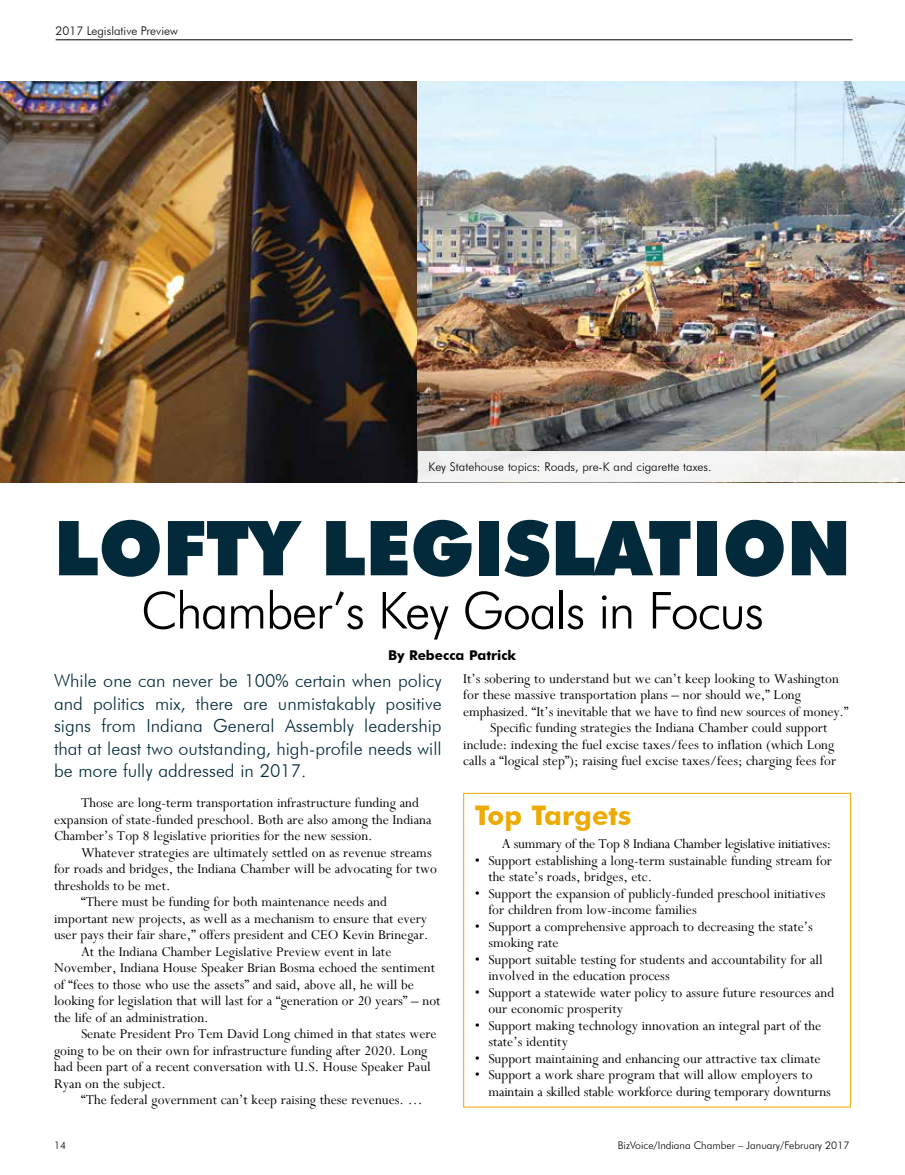
<style>
.page{position:relative;width:905px;height:1175px;background:#fff}
.page>*{position:absolute;margin:0;border:0;box-sizing:border-box;transform-origin:0 0}
.t1{font:900 75.9px "Futura BT";color:#022a3a}
.t2{font:300 51px "Futura BT";letter-spacing:-.03em;color:#000}
.t3{font:700 27px "Futura BT";color:#edaa00}
.t4{font:300 18px/22.5px "Futura BT";color:#022a3a;text-align:justify}
.t5{font:15px/16.5px "Perpetua";color:#000}
.t6{font:15px "Perpetua";letter-spacing:-.02em;color:#000}
.t7{font:700 13.5px "Futura BT";color:#000}
.t8{font:300 12px "Futura BT";color:#000}
.t9{font:300 10.5px "Futura BT";color:#000}
</style>
<div class="page">
<div style="left:463px;top:793px;width:387px;height:314px;border:1px solid #edaa00"></div>
<img style="left:0;top:81px;width:417px;height:401px">
<img style="left:417px;top:81px;width:487px;height:370px">
<hr style="left:56px;top:39px;width:796px;height:1px;background:#000">
<div style="left:417px;top:451px;width:487px;height:31px;background:#f3f3f3"></div>
<p class="t8" style="left:56px;top:24px;width:124px">2017 Legislative Preview</p>
<p class="t8" style="left:428px;top:460px;width:284px">Key Statehouse topics: Roads, pre-K and cigarette taxes.</p>
<h1 class="t1" style="left:54px;top:502px;width:798px">LOFTY LEGISLATION</h1>
<h2 class="t2" style="left:141px;top:579px;width:624px">Chamber’s Key Goals in Focus</h2>
<p class="t4" style="left:54px;top:669px;width:389px">While one can never be 100% certain when policy and politics mix, there are unmistakably positive signs from Indiana General Assembly leadership that at least two outstanding, high-profile needs will be more fully addressed in 2017.</p>
<p class="t5" style="left:54px;top:794px;width:379px;text-indent:27px">Those are long-term transportation infrastructure funding and expansion of state-funded preschool. Both are also among the Indiana<br>Chamber’s Top 8 legislative priorities for the new session.</p>
<p class="t5" style="left:81px;top:843px;width:352px">Whatever strategies are ultimately settled on as revenue streams</p>
<p class="t5" style="left:54px;top:860px;width:384px">for roads and bridges, the Indiana Chamber will be advocating for two</p>
<p class="t5" style="left:54px;top:876px;width:118px">thresholds to be met.</p>
<p class="t5" style="left:81px;top:893px;width:307px">“There must be funding for both maintenance needs and</p>
<p class="t5" style="left:54px;top:909px;width:375px">important new projects, as well as a mechanism to ensure that every</p>
<p class="t5" style="left:54px;top:926px;width:376px">user pays their fair share,” offers president and CEO Kevin Brinegar.</p>
<p class="t5" style="left:81px;top:942px;width:312px">At the Indiana Chamber Legislative Preview event in late</p>
<p class="t5" style="left:54px;top:959px;width:382px">November, Indiana House Speaker Brian Bosma echoed the sentiment</p>
<p class="t5" style="left:54px;top:975px;width:361px">of “fees to those who use the assets” and said, above all, he will be</p>
<p class="t5" style="left:54px;top:992px;width:388px">looking for legislation that will last for a “generation or 20 years” – not</p>
<p class="t5" style="left:54px;top:1008px;width:156px">the life of an administration.</p>
<p class="t5" style="left:81px;top:1025px;width:357px">Senate President Pro Tem David Long chimed in that states were</p>
<p class="t5" style="left:54px;top:1041px;width:375px">going to be on their own for infrastructure funding after 2020. Long</p>
<p class="t5" style="left:54px;top:1058px;width:378px">had been part of a recent conversation with U.S. House Speaker Paul</p>
<p class="t5" style="left:54px;top:1074px;width:113px">Ryan on the subject.</p>
<p class="t5" style="left:81px;top:1091px;width:343px">“The federal government can’t keep raising these revenues. …</p>
<p class="t7" style="left:388px;top:647px;width:129px">By Rebecca Patrick</p>
<p class="t5" style="left:463px;top:670px;width:377px">It’s sobering to understand but we can’t keep looking to Washington</p>
<p class="t5" style="left:463px;top:686px;width:339px">for these massive transportation plans – nor should we,” Long</p>
<p class="t5" style="left:463px;top:703px;width:387px">emphasized. “It’s inevitable that we have to find new sources of money.”</p>
<p class="t5" style="left:490px;top:719px;width:338px">Specific funding strategies the Indiana Chamber could support</p>
<p class="t5" style="left:463px;top:736px;width:372px">include: indexing the fuel excise taxes/fees to inflation (which Long</p>
<p class="t5" style="left:463px;top:752px;width:374px">calls a “logical step”); raising fuel excise taxes/fees; charging fees for</p>
<h3 class="t3" style="left:475px;top:799px;width:158px">Top Targets</h3>
<p class="t6" style="left:502px;top:834px;width:331px">A summary of the Top 8 Indiana Chamber legislative initiatives:</p>
<p class="t5" style="left:488px;top:852px;width:345px;text-indent:-14px">• Support establishing a long-term sustainable funding stream for the state’s roads, bridges, etc.</p>
<p class="t5" style="left:488px;top:885px;width:339px;text-indent:-14px">• Support the expansion of publicly-funded preschool initiatives for children from low-income families</p>
<p class="t5" style="left:488px;top:918px;width:326px;text-indent:-14px">• Support a comprehensive approach to decreasing the state’s smoking rate</p>
<p class="t5" style="left:488px;top:951px;width:336px;text-indent:-14px">• Support suitable testing for students and accountability for all involved in the education process</p>
<p class="t5" style="left:488px;top:984px;width:347px;text-indent:-14px">• Support a statewide water policy to assure future resources and our economic prosperity</p>
<p class="t5" style="left:488px;top:1017px;width:334px;text-indent:-14px">• Support making technology innovation an integral part of the state’s identity</p>
<p class="t5" style="left:475px;top:1050px;width:347px">• Support maintaining and enhancing our attractive tax climate</p>
<p class="t5" style="left:488px;top:1066px;width:344px;text-indent:-14px">• Support a work share program that will allow employers to maintain a skilled stable workforce during temporary downturns</p>
<p class="t9" style="left:54px;top:1139px;width:14px">14</p>
<p class="t9" style="left:618px;top:1139px;width:233px">BizVoice/Indiana Chamber – January/February 2017</p>
</div>
